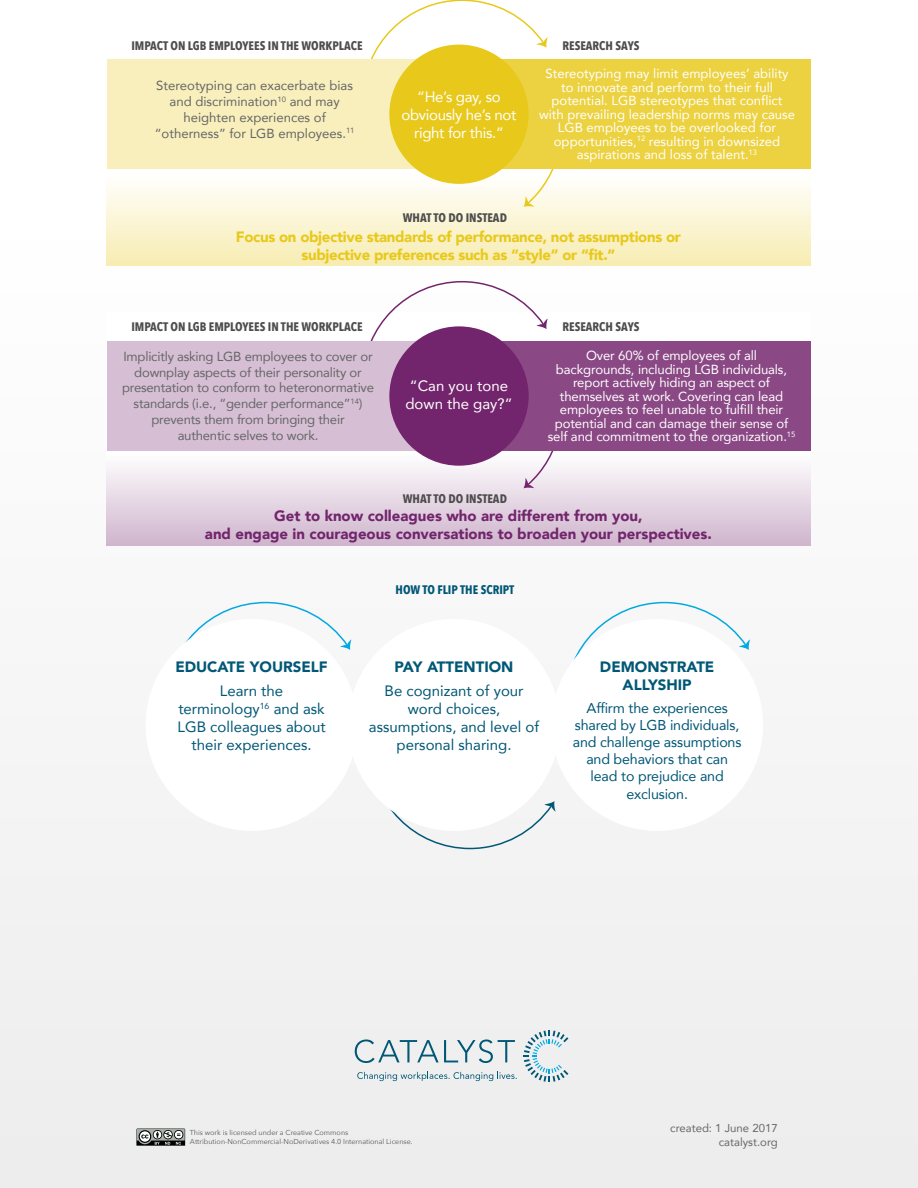
<style>
.page{position:relative;width:918px;height:1188px;background:#f3f3f3}
.page>*{position:absolute;margin:0;border:0;box-sizing:border-box;transform-origin:0 0}
.t1{font:15px/18px "Avenir";color:#005776;text-align:center}
.t2{font:900 15px/18px "Avenir";color:#72256c;text-align:center}
.t3{font:900 15px/18px "Avenir";letter-spacing:-.02em;color:#e8c91b;text-align:center}
.t4{font:900 15px/18px "Avenir";color:#005776;text-align:center}
.t5{font:15px/18px "Avenir";letter-spacing:-.02em;color:#fff;text-align:center}
.t6{font:15px/18px "Avenir";color:#fff}
.t7{font:14.25px/17.1px "Avenir";letter-spacing:-.01em;color:#005776;text-align:center}
.t8{font:13.2px/13.5px "Avenir";color:#fff;text-align:center}
.t9{font:13.2px/15.8px "Avenir";letter-spacing:-.015em;color:#666;text-align:center}
.t10{font:700 12.3px "Avenir Next Condensed";color:#4d4d4d}
.t11{font:700 12.3px "Avenir Next Condensed";color:#005776}
.t12{font:11.4px "Avenir";color:#666766}
.t13{font:7.2px/8.6px "Avenir Next";color:#59595b}
</style>
<div class="page">
<svg style="left:107px;top:312px;width:704px;height:233px"></svg>
<svg style="left:107px;top:33px;width:704px;height:233px"></svg>
<svg style="left:523px;top:451px;width:40px;height:37px"></svg>
<div style="left:362px;top:280px;width:186px;height:61px;background:#fefefe"></div>
<svg style="left:185px;top:601px;width:166px;height:49px"></svg>
<svg style="left:573px;top:601px;width:177px;height:59px"></svg>
<svg style="left:390px;top:801px;width:166px;height:49px"></svg>
<svg style="left:523px;top:169px;width:40px;height:38px"></svg>
<div style="left:362px;top:0;width:186px;height:59px;background:#fff"></div>
<div style="left:494px;top:59px;width:317px;height:110px;background:#ecd241"></div>
<div style="left:107px;top:59px;width:317px;height:110px;background:#f8efbc"></div>
<div style="left:494px;top:341px;width:317px;height:110px;background:#8a4985"></div>
<div style="left:107px;top:341px;width:317px;height:110px;background:#d6bfd4"></div>
<div style="left:389px;top:45px;width:140px;height:139px;background:#e8c91b;border-radius:50%"></div>
<svg style="left:355px;top:1040px;width:160px;height:23px"></svg>
<svg style="left:524px;top:1030px;width:44px;height:52px"></svg>
<svg style="left:357px;top:1072px;width:160px;height:9px"></svg>
<svg style="left:136px;top:1129px;width:49px;height:17px"></svg>
<div style="left:389px;top:326px;width:140px;height:140px;background:#72256c;border-radius:50%"></div>
<div style="left:146px;top:619px;width:212px;height:212px;background:#fff;border-radius:50%"></div>
<div style="left:348px;top:619px;width:212px;height:212px;background:#fff;border-radius:50%"></div>
<div style="left:551px;top:619px;width:212px;height:212px;background:#fff;border-radius:50%"></div>
<p class="t10" style="left:131px;top:38px;width:233px">IMPACT ON LGB EMPLOYEES IN THE WORKPLACE</p>
<p class="t10" style="left:563px;top:38px;width:78px">RESEARCH SAYS</p>
<p class="t9" style="left:155px;top:77px;width:201px">Stereotyping can exacerbate bias and discrimination<sup>10</sup> and may heighten experiences of “otherness” for LGB employees.<sup>11</sup></p>
<p class="t5" style="left:401px;top:87px;width:117px">“He’s gay, so obviously he’s not right for this.”</p>
<p class="t10" style="left:403px;top:210px;width:106px">WHAT TO DO INSTEAD</p>
<p class="t8" style="left:539px;top:66px;width:258px">Stereotyping may limit employees’ ability to innovate and perform to their full potential. LGB stereotypes that conflict with prevailing leadership norms may cause LGB employees to be overlooked for opportunities,<sup>12</sup> resulting in downsized aspirations and loss of talent.<sup>13</sup></p>
<p class="t3" style="left:236px;top:228px;width:447px">Focus on objective standards of performance, not assumptions or subjective preferences such as “style” or “fit.”</p>
<p class="t10" style="left:131px;top:319px;width:233px">IMPACT ON LGB EMPLOYEES IN THE WORKPLACE</p>
<p class="t10" style="left:563px;top:319px;width:78px">RESEARCH SAYS</p>
<p class="t9" style="left:122px;top:348px;width:253px">Implicitly asking LGB employees to cover or downplay aspects of their personality or presentation to conform to heteronormative standards (i.e., “gender performance”<sup>14</sup>) prevents them from bringing their<br>authentic selves to work.</p>
<p class="t8" style="left:548px;top:349px;width:249px">Over 60% of employees of all backgrounds, including LGB individuals, report actively hiding an aspect of themselves at work. Covering can lead employees to feel unable to fulfill their potential and can damage their sense of self and commitment to the organization.<sup>15</sup></p>
<p class="t6" style="left:405px;top:376px;width:109px">“Can you tone down the gay?”</p>
<p class="t10" style="left:403px;top:491px;width:106px">WHAT TO DO INSTEAD</p>
<p class="t2" style="left:205px;top:507px;width:508px">Get to know colleagues who are different from you,<br>and engage in courageous conversations to broaden your perspectives.</p>
<p class="t4" style="left:175px;top:657px;width:154px">EDUCATE YOURSELF</p>
<p class="t1" style="left:178px;top:681px;width:150px">Learn the terminology<sup>16</sup> and ask<br>LGB colleagues about their experiences.</p>
<p class="t11" style="left:396px;top:582px;width:120px">HOW TO FLIP THE SCRIPT</p>
<p class="t4" style="left:395px;top:657px;width:120px">PAY ATTENTION</p>
<p class="t1" style="left:369px;top:681px;width:172px">Be cognizant of your word choices, assumptions, and level of personal sharing.</p>
<p class="t4" style="left:600px;top:657px;width:116px">DEMONSTRATE<br>ALLYSHIP</p>
<p class="t7" style="left:573px;top:699px;width:170px">Affirm the experiences shared by LGB individuals, and challenge assumptions and behaviors that can lead to prejudice and exclusion.</p>
<p class="t13" style="left:190px;top:1128px;width:224px">This work is licensed under a Creative Commons<br>Attribution-NonCommercial-NoDerivatives 4.0 International License.</p>
<p class="t12" style="left:670px;top:1119px;width:109px">created: 1 June 2017</p>
<p class="t12" style="left:719px;top:1133px;width:61px">catalyst.org</p>
</div>
